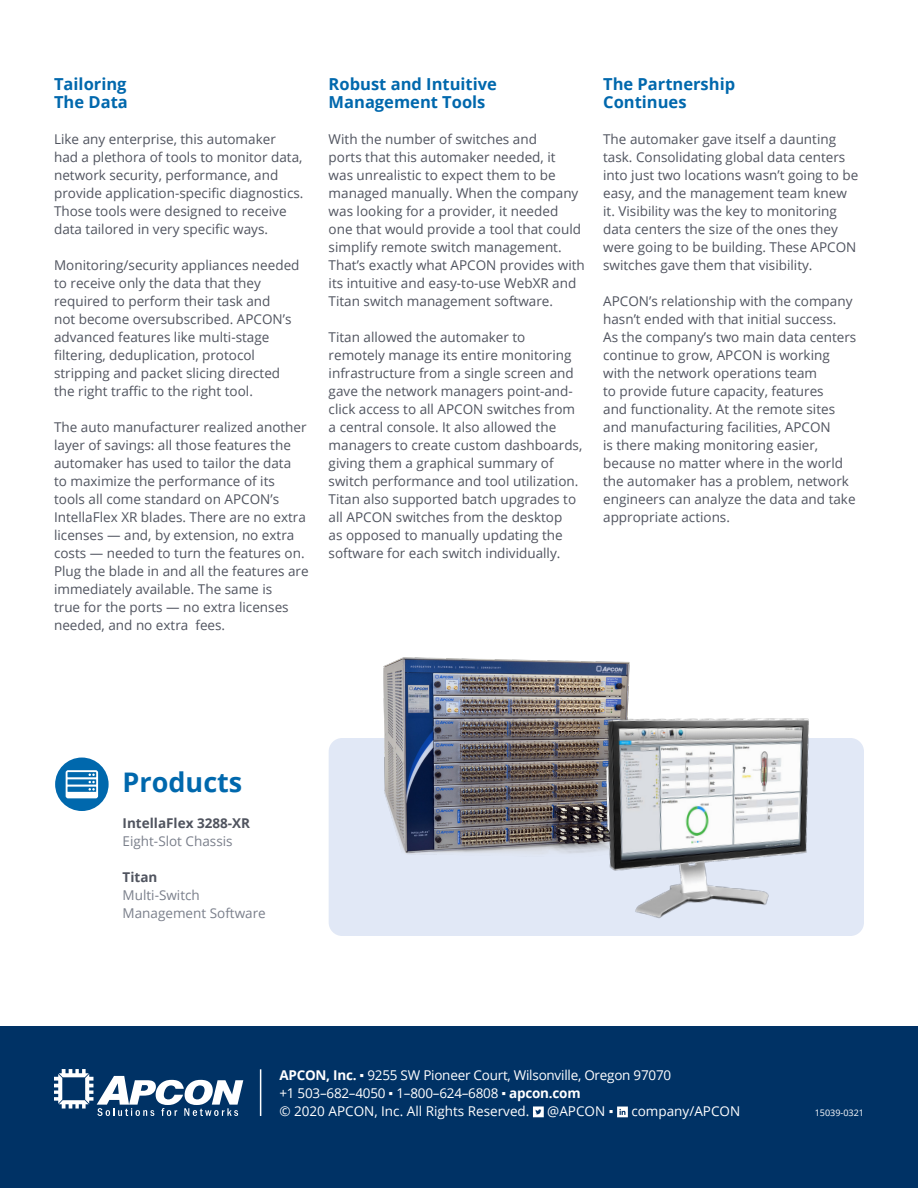
<style>
.page{position:relative;width:918px;height:1188px;background:#fff}
.page>*{position:absolute;margin:0;border:0;box-sizing:border-box;transform-origin:0 0}
.Body{font:700 27px "Open Sans";color:#0068ad}
.Text{font:700 16.5px/18px "Open Sans";color:#0068ad}
.Text-2{font:13.5px/18px "Open Sans";color:#50545f}
.t1{font:13.5px "Open Sans";letter-spacing:-.02em;color:#fff}
.t2{font:13.5px "Open Sans";color:#fff}
.Body-2{font:700 13.5px/18px "Open Sans";color:#50545f}
.Body-3{font:13.5px/18px "Open Sans";color:#7a7f8b}
.t3{font:9px "Open Sans";color:#fff}
.s1{font-weight:400;color:#7a7f8b}
.s2{font-weight:700;color:#50545f}
.s3{font-weight:700}
.s4{font-family:"Arial"}
</style>
<div class="page">
<div style="left:329px;top:738px;width:535px;height:198px;background:#e1e8f6;border-radius:14px"></div>
<img style="left:383px;top:657px;width:247px;height:197px">
<img style="left:589px;top:702px;width:220px;height:216px">
<div style="left:55px;top:758px;width:54px;height:53px;background:#0068ad;border-radius:50%"></div>
<svg style="left:66px;top:770px;width:32px;height:28px"></svg>
<div style="left:0;top:1026px;width:918px;height:162px;background:#003265"></div>
<svg style="left:54px;top:1069px;width:189px;height:47px"></svg>
<hr style="left:260px;top:1069px;width:1px;height:47px;background:#fff">
<svg style="left:533px;top:1106px;width:11px;height:11px"></svg>
<svg style="left:617px;top:1107px;width:11px;height:10px"></svg>
<p class="Text" style="left:54px;top:75px;width:75px">Tailoring<br>The Data</p>
<p class="Text-2" style="left:54px;top:130px;width:251px">Like any enterprise, this automaker<br>had a plethora of tools to monitor data, network security, performance, and provide application-specific diagnostics.<br>Those tools were designed to receive data tailored in very specific ways.</p>
<p class="Text-2" style="left:54px;top:256px;width:247px">Monitoring/security appliances needed to receive only the data that they required to perform their task and<br>not become oversubscribed. APCON’s advanced features like multi-stage filtering, deduplication, protocol stripping and packet slicing directed the right traffic to the right tool.</p>
<p class="Text-2" style="left:54px;top:418px;width:256px">The auto manufacturer realized another layer of savings: all those features the automaker has used to tailor the data<br>to maximize the performance of its tools all come standard on APCON’s IntellaFlex XR blades. There are no extra licenses — and, by extension, no extra costs — needed to turn the features on.<br>Plug the blade in and all the features are immediately available. The same is<br>true for the ports — no extra licenses needed, and no extra fees.</p>
<p class="Text" style="left:329px;top:75px;width:170px">Robust and Intuitive<br>Management Tools</p>
<p class="Text-2" style="left:329px;top:130px;width:258px">With the number of switches and<br>ports that this automaker needed, it<br>was unrealistic to expect them to be managed manually. When the company was looking for a provider, it needed one that would provide a tool that could simplify remote switch management.<br>That’s exactly what APCON provides with its intuitive and easy-to-use WebXR and Titan switch management software.</p>
<p class="Text-2" style="left:329px;top:328px;width:255px">Titan allowed the automaker to remotely manage its entire monitoring infrastructure from a single screen and gave the network managers point-and&shy;click access to all APCON switches from a central console. It also allowed the managers to create custom dashboards, giving them a graphical summary of switch performance and tool utilization.<br>Titan also supported batch upgrades to all APCON switches from the desktop<br>as opposed to manually updating the software for each switch individually.</p>
<p class="Text" style="left:603px;top:75px;width:134px">The Partnership<br>Continues</p>
<p class="Text-2" style="left:603px;top:130px;width:257px">The automaker gave itself a daunting task. Consolidating global data centers into just two locations wasn’t going to be easy, and the management team knew it. Visibility was the key to monitoring data centers the size of the ones they were going to be building. These APCON switches gave them that visibility.</p>
<p class="Text-2" style="left:603px;top:292px;width:255px">APCON’s relationship with the company hasn’t ended with that initial success.<br>As the company’s two main data centers continue to grow, APCON is working with the network operations team<br>to provide future capacity, features<br>and functionality. At the remote sites and manufacturing facilities, APCON<br>is there making monitoring easier, because no matter where in the world the automaker has a problem, network engineers can analyze the data and take appropriate actions.</p>
<p class="Body" style="left:123px;top:763px;width:121px">Products</p>
<p class="Body-2" style="left:123px;top:814px;width:129px">IntellaFlex 3288-XR<br><span class="s1">Eight-Slot Chassis</span></p>
<p class="Body-3" style="left:123px;top:868px;width:145px"><span class="s2">Titan<br></span>Multi-Switch<br>Management Software</p>
<p class="t1" style="left:279px;top:1066px;width:393px"><span class="s3">APCON, Inc.</span> <span class="s4">▪</span> 9255 SW Pioneer Court, Wilsonville, Oregon 97070</p>
<p class="t1" style="left:279px;top:1084px;width:303px">+1 503–682–4050 <span class="s4">▪</span> 1–800–624–6808 <span class="s4">▪</span> <span class="s3">apcon.com</span></p>
<p class="t2" style="left:279px;top:1102px;width:252px">© 2020 APCON, Inc. All Rights Reserved.</p>
<p class="t1" style="left:547px;top:1102px;width:68px">@APCON <span class="s4">▪</span></p>
<p class="t2" style="left:631px;top:1102px;width:110px">company/APCON</p>
<p class="t3" style="left:815px;top:1107px;width:51px">15039-0321</p>
</div>
